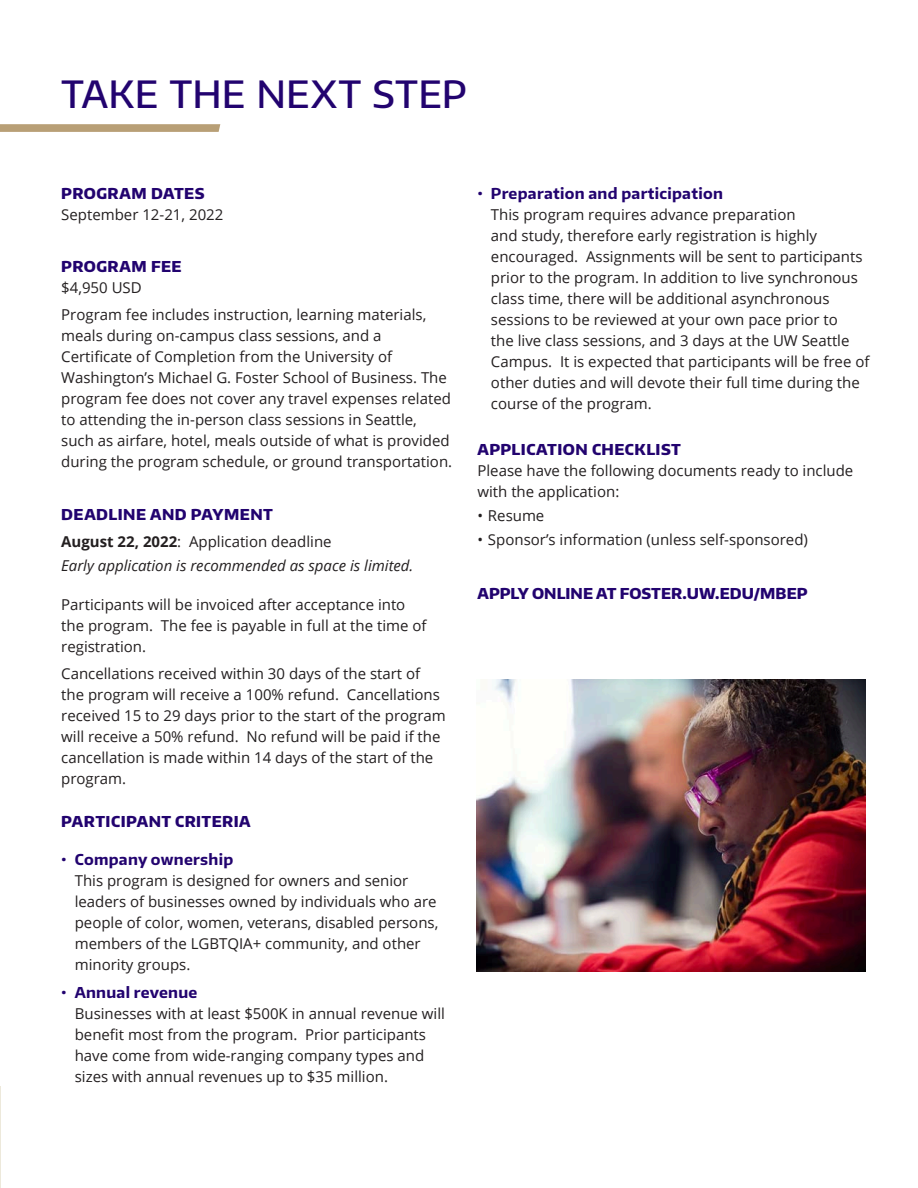
<style>
.page{position:relative;width:918px;height:1188px;background:#fff}
.page>*{position:absolute;margin:0;border:0;box-sizing:border-box;transform-origin:0 0}
.headline{font:500 37.5px "Encode Sans Normal";letter-spacing:.01em;color:#22036f}
.t1{font:15px/21px "Open Sans";color:#231f20}
.Caps_10{font:800 15px "Encode Sans Normal";letter-spacing:.03em;color:#22036f}
.lc_subhead{font:700 15px "Encode Sans Normal";letter-spacing:.02em;color:#22036f}
.t2{font:italic 15px "Open Sans";color:#231f20}
.page-body{font:800 15px "Encode Sans Normal";letter-spacing:.005em;color:#22036f}
.page-body-2{font:800 15px "Encode Sans Normal";letter-spacing:.03em;color:#22036f}
.s1{font-weight:700}
</style>
<div class="page">
<hr style="left:0;top:1086px;width:1px;height:102px;background:#ede9db">
<img style="left:476px;top:679px;width:390px;height:292px">
<svg style="left:0;top:124px;width:220px;height:8px;background:#baa27b"></svg>
<p class="headline" style="left:61px;top:69px;width:407px">TAKE THE NEXT STEP</p>
<p class="Caps_10" style="left:61px;top:183px;width:145px">PROGRAM DATES</p>
<p class="t1" style="left:61px;top:203px;width:164px">September 12-21, 2022</p>
<p class="Caps_10" style="left:61px;top:257px;width:122px">PROGRAM FEE</p>
<p class="t1" style="left:61px;top:277px;width:82px">$4,950 USD</p>
<p class="t1" style="left:61px;top:304px;width:392px">Program fee includes instruction, learning materials, meals during on-campus class sessions, and a Certificate of Completion from the University of Washington’s Michael G. Foster School of Business. The program fee does not cover any travel expenses related to attending the in-person class sessions in Seattle, such as airfare, hotel, meals outside of what is provided during the program schedule, or ground transportation.</p>
<p class="Caps_10" style="left:61px;top:504px;width:213px">DEADLINE AND PAYMENT</p>
<p class="t1" style="left:61px;top:530px;width:272px"><span class="s1">August 22, 2022</span>: Application deadline</p>
<p class="t2" style="left:61px;top:555px;width:354px">Early application is recommended as space is limited.</p>
<p class="t1" style="left:61px;top:593px;width:367px">Participants will be invoiced after acceptance into the program. The fee is payable in full at the time of registration.</p>
<p class="t1" style="left:61px;top:662px;width:386px">Cancellations received within 30 days of the start of the program will receive a 100% refund. Cancellations received 15 to 29 days prior to the start of the program will receive a 50% refund. No refund will be paid if the cancellation is made within 14 days of the start of the program.</p>
<p class="page-body-2" style="left:61px;top:812px;width:191px">PARTICIPANT CRITERIA</p>
<p class="lc_subhead" style="left:61px;top:849px;width:174px">• Company ownership</p>
<p class="t1" style="left:75px;top:869px;width:365px">This program is designed for owners and senior leaders of businesses owned by individuals who are people of color, women, veterans, disabled persons, members of the LGBTQIA+ community, and other minority groups.</p>
<p class="lc_subhead" style="left:61px;top:982px;width:138px">• Annual revenue</p>
<p class="t1" style="left:75px;top:1002px;width:372px">Businesses with at least $500K in annual revenue will benefit most from the program. Prior participants have come from wide-ranging company types and sizes with annual revenues up to $35 million.</p>
<p class="lc_subhead" style="left:477px;top:183px;width:247px">• Preparation and participation</p>
<p class="t1" style="left:491px;top:203px;width:380px">This program requires advance preparation<br>and study, therefore early registration is highly encouraged. Assignments will be sent to participants prior to the program. In addition to live synchronous class time, there will be additional asynchronous sessions to be reviewed at your own pace prior to<br>the live class sessions, and 3 days at the UW Seattle Campus. It is expected that participants will be free of other duties and will devote their full time during the course of the program.</p>
<p class="Caps_10" style="left:477px;top:440px;width:205px">APPLICATION CHECKLIST</p>
<p class="t1" style="left:477px;top:460px;width:377px">Please have the following documents ready to include with the application:</p>
<p class="t1" style="left:477px;top:505px;width:68px">• Resume</p>
<p class="t1" style="left:477px;top:529px;width:332px">• Sponsor’s information (unless self-sponsored)</p>
<p class="page-body" style="left:477px;top:583px;width:332px">APPLY ONLINE AT FOSTER.UW.EDU/MBEP</p>
</div>
